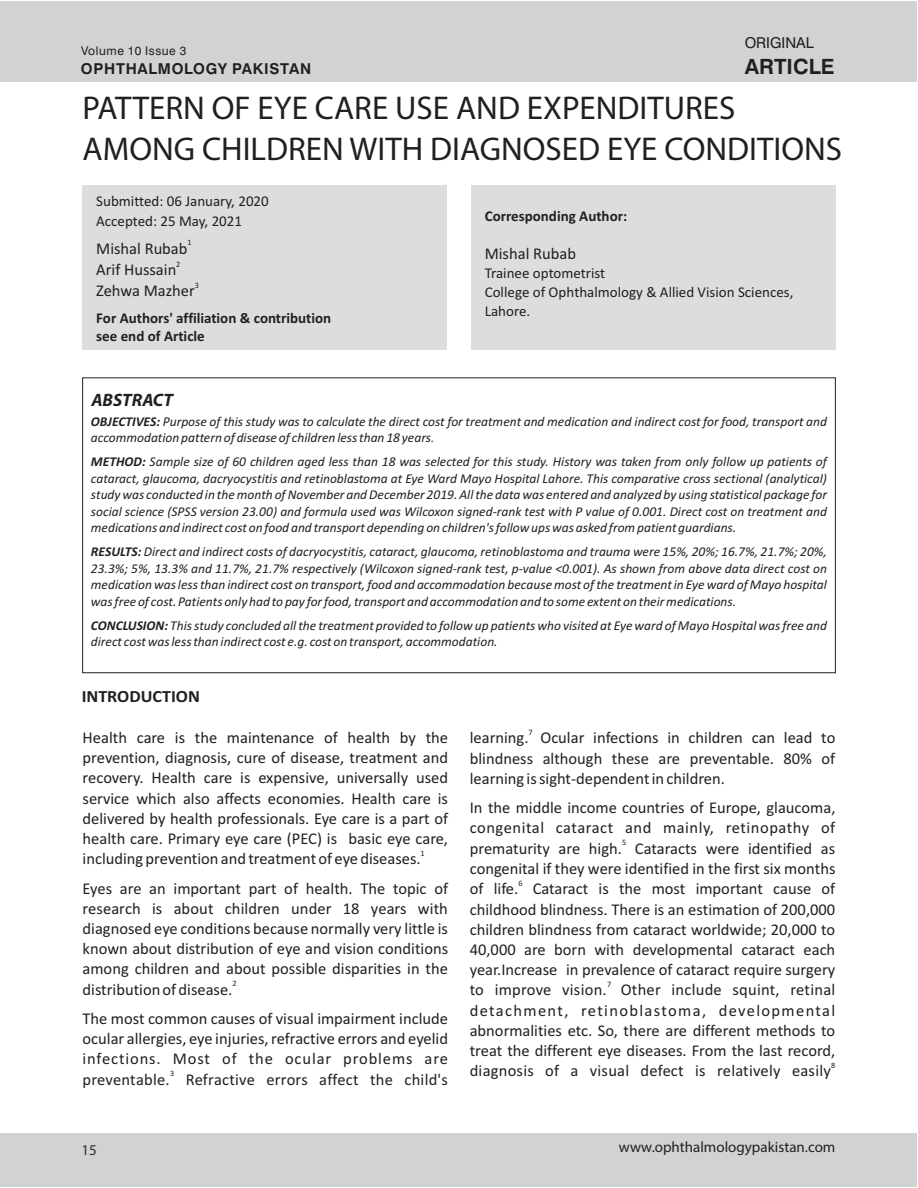
<style>
.page{position:relative;width:918px;height:1188px;background:#fff}
.page>*{position:absolute;margin:0;border:0;box-sizing:border-box;transform-origin:0 0}
.t1{font:33px/40.8px "Myriad Pro";color:#231f20}
.t2{font:700 21px "Swiss 721 BT";color:#231f20}
.t3{font:italic 700 18px "Myriad Pro";color:#231f20}
.t4{font:700 17.25px "Calibri";color:#231f20;scale:1.05 1}
.t5{font:16.5px "Calibri";color:#231f20}
.t6{font:16.5px/20.1px "Calibri";letter-spacing:.07em;color:#231f20}
.t7{font:16.5px "Calibri";letter-spacing:.035em;color:#231f20}
.t8{font:16.5px "Calibri";letter-spacing:.055em;color:#231f20}
.t9{font:15px/19px "Calibri";color:#231f20}
.t10{font:700 15px/18px "Calibri";color:#231f20}
.t11{font:15px "Myriad Pro";color:#231f20}
.t12{font:700 15px "Swiss 721 BT";letter-spacing:.045em;color:#231f20}
.t13{font:15px "Swiss 721 BT";color:#231f20}
.t14{font:15px "Myriad Pro";color:#312f30}
.t15{font:italic 13.5px/16.5px "Calibri";color:#231f20}
.t16{font:12px "Swiss 721 BT";letter-spacing:.045em;color:#231f20}
.t17{font:8.25px "Calibri";color:#231f20}
.s1{font-weight:700}
.s2{color:#535355}
</style>
<div class="page">
<div style="left:83px;top:186px;width:364px;height:164px;background:#dcdddf"></div>
<div style="left:471px;top:186px;width:364px;height:164px;background:#dcdddf"></div>
<div style="left:1px;top:1px;width:916px;height:81px;background:#d1d2d4"></div>
<div style="left:1px;top:1133px;width:916px;height:54px;background:#d1d2d4"></div>
<p class="t16" style="left:81px;top:46px;width:107px">Volume 10 Issue 3</p>
<p class="t12" style="left:81px;top:62px;width:232px">OPHTHALMOLOGY PAKISTAN</p>
<p class="t13" style="left:745px;top:36px;width:71px">ORIGINAL</p>
<p class="t2" style="left:745px;top:58px;width:91px">ARTICLE</p>
<h1 class="t1" style="left:83px;top:91px;width:761px">PATTERN OF EYE CARE USE AND EXPENDITURES<br>AMONG CHILDREN WITH DIAGNOSED EYE CONDITIONS</h1>
<p class="t9" style="left:96px;top:192px;width:174px;line-height:20px">Submitted: 06 January, 2020<br>Accepted: 25 May, 2021</p>
<p class="t17" style="left:188px;top:239px;width:6px">1</p>
<p class="t5" style="left:96px;top:241px;width:93px">Mishal Rubab</p>
<p class="t17" style="left:176px;top:261px;width:6px">2</p>
<p class="t5" style="left:96px;top:263px;width:82px">Arif Hussain</p>
<p class="t17" style="left:195px;top:282px;width:6px">3</p>
<p class="t5" style="left:96px;top:284px;width:100px">Zehwa Mazher</p>
<p class="t10" style="left:96px;top:310px;width:237px">For Authors' affiliation &amp; contribution see end of Article</p>
<p class="t3" style="left:91px;top:392px;width:83px">ABSTRACT</p>
<p class="t10" style="left:485px;top:209px;width:144px">Corresponding Author:</p>
<p class="t5" style="left:485px;top:246px;width:93px">Mishal Rubab</p>
<p class="t9" style="left:485px;top:265px;width:310px">Trainee optometrist<br>College of Ophthalmology &amp; Allied Vision Sciences,<br>Lahore.</p>
<p class="t15" style="left:91px;top:414px;width:738px"><span class="s1">OBJECTIVES:</span> Purpose of this study was to calculate the direct cost for treatment and medication and indirect cost for food, transport and accommodation pattern of disease of children less than 18 years<span class="s2">.</span></p>
<p class="t15" style="left:91px;top:455px;width:738px;text-align:justify"><span class="s1">METHOD:</span> Sample size of 60 children aged less than 18 was selected for this study. History was taken from only follow up patients of cataract, glaucoma, dacryocystitis and retinoblastoma at Eye Ward Mayo Hospital Lahore. This comparative cross sectional (analytical) study was conducted in the month of November and December 2019. All the data was entered and analyzed by using statistical package for social science (SPSS version 23.00) and formula used was Wilcoxon signed-rank test with P value of 0.001. Direct cost on treatment and medications and indirect cost on food and transport depending on children's follow ups was asked from patient guardians.</p>
<p class="t15" style="left:91px;top:545px;width:738px;text-align:justify"><span class="s1">RESULTS:</span> Direct and indirect costs of dacryocystitis, cataract, glaucoma, retinoblastoma and trauma were 15%, 20%; 16.7%, 21.7%; 20%, 23.3%; 5%, 13.3% and 11.7%, 21.7% respectively (Wilcoxon signed-rank test, p-value &lt;0.001). As shown from above data direct cost on medication was less than indirect cost on transport, food and accommodation because most of the treatment in Eye ward of Mayo hospital was free of cost. Patients only had to pay for food, transport and accommodation and to some extent on their medications.</p>
<p class="t15" style="left:91px;top:618px;width:738px"><span class="s1">CONCLUSION:</span> This study concluded all the treatment provided to follow up patients who visited at Eye ward of Mayo Hospital was free and direct cost was less than indirect cost e.g. cost on transport, accommodation.</p>
<p class="t4" style="left:82px;top:689px;width:114px">INTRODUCTION</p>
<p class="t17" style="left:529px;top:729px;width:6px">7</p>
<p class="t5" style="left:83px;top:731px;width:367px">Health care is the maintenance of health by the</p>
<p class="t5" style="left:470px;top:731px;width:367px">learning. Ocular infections in children can lead to</p>
<p class="t5" style="left:83px;top:751px;width:367px">prevention, diagnosis, cure of disease, treatment and</p>
<p class="t5" style="left:470px;top:751px;width:367px">blindness although these are preventable. 80% of</p>
<p class="t5" style="left:83px;top:771px;width:367px">recovery. Health care is expensive, universally used</p>
<p class="t5" style="left:470px;top:771px;width:257px">learning is sight-dependent in children.</p>
<p class="t5" style="left:83px;top:791px;width:367px">service which also affects economies. Health care is</p>
<p class="t5" style="left:470px;top:801px;width:367px">In the middle income countries of Europe, glaucoma,</p>
<p class="t5" style="left:83px;top:811px;width:367px">delivered by health professionals. Eye care is a part of</p>
<p class="t7" style="left:470px;top:821px;width:367px">congenital cataract and mainly, retinopathy of</p>
<p class="t5" style="left:83px;top:831px;width:367px">health care. Primary eye care (PEC) is basic eye care,</p>
<p class="t17" style="left:622px;top:839px;width:6px">5</p>
<p class="t5" style="left:470px;top:841px;width:367px">prematurity are high. Cataracts were identified as</p>
<p class="t17" style="left:421px;top:850px;width:6px">1</p>
<p class="t5" style="left:83px;top:852px;width:340px">including prevention and treatment of eye diseases.</p>
<p class="t5" style="left:470px;top:861px;width:367px">congenital if they were identified in the first six months</p>
<p class="t17" style="left:518px;top:880px;width:6px">6</p>
<p class="t5" style="left:83px;top:881px;width:367px">Eyes are an important part of health. The topic of</p>
<p class="t5" style="left:470px;top:882px;width:367px">of life. Cataract is the most important cause of</p>
<p class="t5" style="left:83px;top:901px;width:367px">research is about children under 18 years with</p>
<p class="t5" style="left:470px;top:902px;width:367px">childhood blindness. There is an estimation of 200,000</p>
<p class="t5" style="left:83px;top:921px;width:367px">diagnosed eye conditions because normally very little is</p>
<p class="t5" style="left:470px;top:922px;width:367px">children blindness from cataract worldwide; 20,000 to</p>
<p class="t5" style="left:83px;top:942px;width:367px">known about distribution of eye and vision conditions</p>
<p class="t5" style="left:470px;top:942px;width:367px">40,000 are born with developmental cataract each</p>
<p class="t5" style="left:83px;top:962px;width:367px">among children and about possible disparities in the</p>
<p class="t5" style="left:470px;top:963px;width:367px">year.Increase in prevalence of cataract require surgery</p>
<p class="t17" style="left:232px;top:980px;width:6px">2</p>
<p class="t17" style="left:607px;top:981px;width:6px">7</p>
<p class="t5" style="left:83px;top:982px;width:151px">distribution of disease.</p>
<p class="t6" style="left:470px;top:981px;width:367px">to improve vision. Other include squint, retinal detachment, retinoblastoma, developmental</p>
<p class="t5" style="left:83px;top:1012px;width:367px">The most common causes of visual impairment include</p>
<p class="t5" style="left:470px;top:1023px;width:367px">abnormalities etc. So, there are different methods to</p>
<p class="t5" style="left:83px;top:1032px;width:367px">ocular allergies, eye injuries, refractive errors and eyelid</p>
<p class="t5" style="left:470px;top:1044px;width:367px">treat the different eye diseases. From the last record,</p>
<p class="t8" style="left:83px;top:1052px;width:367px">infections. Most of the ocular problems are</p>
<p class="t17" style="left:831px;top:1062px;width:6px">8</p>
<p class="t17" style="left:170px;top:1070px;width:6px">3</p>
<p class="t5" style="left:470px;top:1064px;width:363px">diagnosis of a visual defect is relatively easily</p>
<p class="t5" style="left:83px;top:1072px;width:367px">preventable. Refractive errors affect the child's</p>
<p class="t14" style="left:81px;top:1144px;width:17px">15</p>
<p class="t11" style="left:619px;top:1141px;width:218px">www.ophthalmologypakistan.com</p>
</div>
